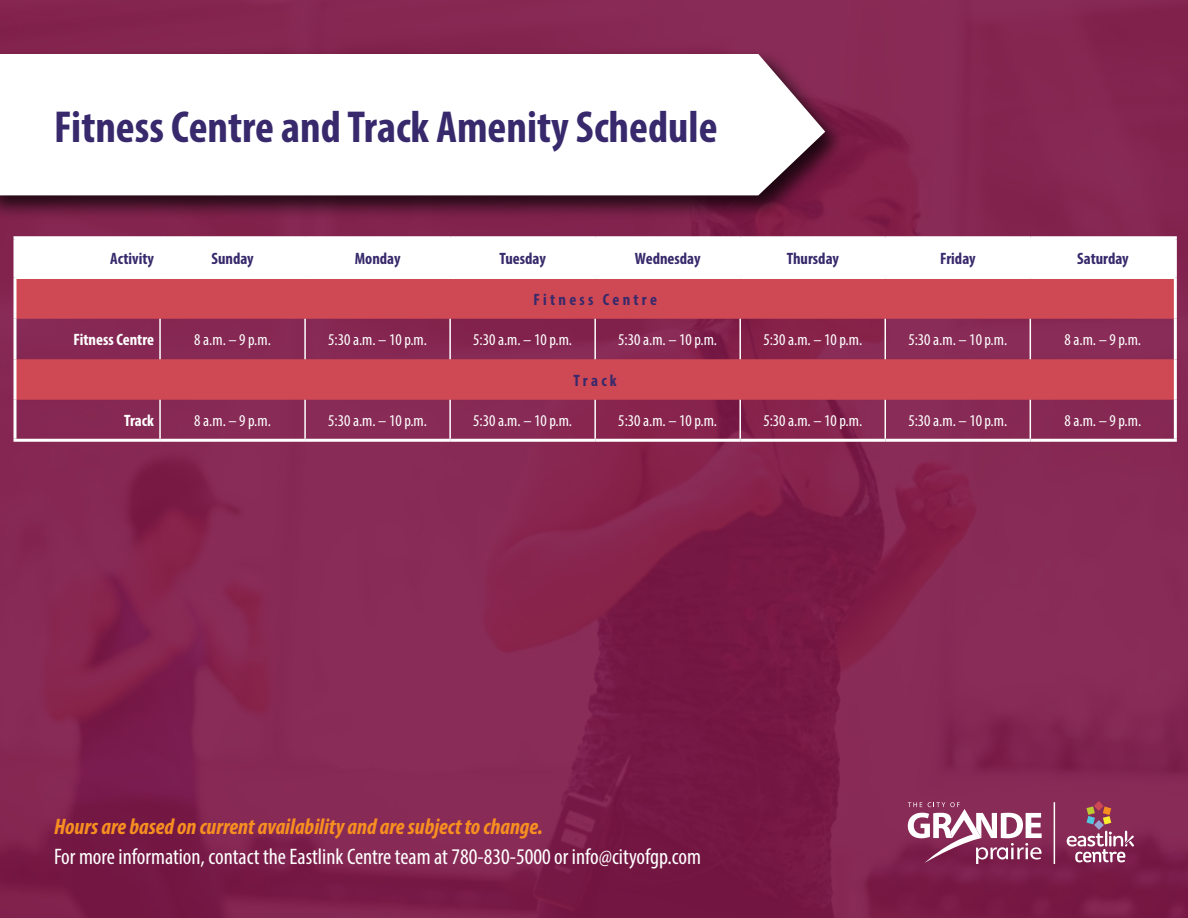
<style>
.page{position:relative;width:1188px;height:918px;background:#fff}
.page>*{position:absolute;margin:0;border:0;box-sizing:border-box;transform-origin:0 0}
.t1{font:700 condensed 45px "Myriad Pro";color:#37296c}
.t2{font:condensed 22.5px "Myriad Pro";color:#fff}
.t3{font:italic 700 condensed 22.5px "Myriad Pro";color:#f78f20}
.t4{font:condensed 16.5px "Myriad Pro";color:#fff}
.t5{font:700 condensed 16.5px "Myriad Pro";color:#37296b}
.t6{font:700 condensed 16.5px "Myriad Pro";color:#fff}
.t7{font:700 condensed 16.5px "Myriad Pro";letter-spacing:.2em;color:#37296b}
</style>
<div class="page">
<div style="left:0;top:0;width:1188px;height:918px;background:linear-gradient(to bottom,#872853,#7f224d)"></div>
<div style="left:0;top:48px;width:848px;height:172px;background:#000;opacity:.75"></div>
<svg style="left:0;top:54px;width:825px;height:141px"></svg>
<svg style="left:908px;top:802px;width:134px;height:62px"></svg>
<hr style="left:1054px;top:802px;width:1px;height:62px;background:#fff">
<svg style="left:1067px;top:801px;width:67px;height:61px;background:#9c5370"></svg>
<svg style="left:16px;top:239px;width:1158px;height:39px"></svg>
<svg style="left:16px;top:279px;width:1158px;height:121px;background:#b63d53"></svg>
<hr style="left:159px;top:239px;width:2px;height:39px;background:#fff">
<hr style="left:304px;top:239px;width:2px;height:39px;background:#fff">
<hr style="left:449px;top:239px;width:2px;height:39px;background:#fff">
<hr style="left:594px;top:239px;width:2px;height:39px;background:#fff">
<hr style="left:739px;top:239px;width:2px;height:39px;background:#fff">
<hr style="left:885px;top:239px;width:1px;height:39px;background:#fff">
<hr style="left:1030px;top:239px;width:1px;height:39px;background:#fff">
<hr style="left:14px;top:278px;width:146px;height:1px;background:#fff">
<hr style="left:160px;top:278px;width:145px;height:1px;background:#fff">
<hr style="left:305px;top:278px;width:145px;height:1px;background:#fff">
<hr style="left:450px;top:278px;width:145px;height:1px;background:#fff">
<hr style="left:595px;top:278px;width:145px;height:1px;background:#fff">
<hr style="left:740px;top:278px;width:145px;height:1px;background:#fff">
<hr style="left:885px;top:278px;width:145px;height:1px;background:#fff">
<hr style="left:1030px;top:278px;width:147px;height:1px;background:#fff">
<hr style="left:14px;top:236px;width:146px;height:3px;background:#fff">
<hr style="left:14px;top:239px;width:2px;height:39px;background:#fff">
<hr style="left:160px;top:236px;width:145px;height:3px;background:#fff">
<hr style="left:305px;top:236px;width:145px;height:3px;background:#fff">
<hr style="left:450px;top:236px;width:145px;height:3px;background:#fff">
<hr style="left:595px;top:236px;width:145px;height:3px;background:#fff">
<hr style="left:740px;top:236px;width:145px;height:3px;background:#fff">
<hr style="left:885px;top:236px;width:145px;height:3px;background:#fff">
<hr style="left:1030px;top:236px;width:147px;height:3px;background:#fff">
<hr style="left:1174px;top:239px;width:3px;height:39px;background:#fff">
<hr style="left:14px;top:319px;width:2px;height:40px;background:#fff">
<hr style="left:1174px;top:319px;width:3px;height:40px;background:#fff">
<hr style="left:14px;top:400px;width:2px;height:39px;background:#fff">
<hr style="left:1174px;top:400px;width:3px;height:39px;background:#fff">
<hr style="left:14px;top:279px;width:2px;height:40px;background:#fff">
<hr style="left:1174px;top:279px;width:3px;height:40px;background:#fff">
<hr style="left:159px;top:319px;width:2px;height:40px;background:#fff">
<hr style="left:304px;top:319px;width:2px;height:40px;background:#fff">
<hr style="left:449px;top:319px;width:2px;height:40px;background:#fff">
<hr style="left:594px;top:319px;width:2px;height:40px;background:#fff">
<hr style="left:739px;top:319px;width:2px;height:40px;background:#fff">
<hr style="left:885px;top:319px;width:1px;height:40px;background:#fff">
<hr style="left:1030px;top:319px;width:1px;height:40px;background:#fff">
<hr style="left:159px;top:400px;width:2px;height:39px;background:#fff">
<hr style="left:304px;top:400px;width:2px;height:39px;background:#fff">
<hr style="left:449px;top:400px;width:2px;height:39px;background:#fff">
<hr style="left:594px;top:400px;width:2px;height:39px;background:#fff">
<hr style="left:739px;top:400px;width:2px;height:39px;background:#fff">
<hr style="left:885px;top:400px;width:1px;height:39px;background:#fff">
<hr style="left:1030px;top:400px;width:1px;height:39px;background:#fff">
<hr style="left:14px;top:359px;width:2px;height:41px;background:#fff">
<hr style="left:14px;top:439px;width:146px;height:3px;background:#fff">
<hr style="left:160px;top:439px;width:145px;height:3px;background:#fff">
<hr style="left:305px;top:439px;width:145px;height:3px;background:#fff">
<hr style="left:450px;top:439px;width:145px;height:3px;background:#fff">
<hr style="left:595px;top:439px;width:145px;height:3px;background:#fff">
<hr style="left:740px;top:439px;width:145px;height:3px;background:#fff">
<hr style="left:885px;top:439px;width:145px;height:3px;background:#fff">
<hr style="left:1030px;top:439px;width:147px;height:3px;background:#fff">
<hr style="left:1174px;top:359px;width:3px;height:41px;background:#fff">
<h1 class="t1" style="left:54px;top:99px;width:665px">Fitness Centre and Track Amenity Schedule</h1>
<p class="t5" style="left:110px;top:248px;width:45px">Activity</p>
<p class="t5" style="left:211px;top:248px;width:44px">Sunday</p>
<p class="t5" style="left:355px;top:248px;width:47px">Monday</p>
<p class="t5" style="left:500px;top:248px;width:48px">Tuesday</p>
<p class="t5" style="left:635px;top:248px;width:67px">Wednesday</p>
<p class="t5" style="left:787px;top:248px;width:54px">Thursday</p>
<p class="t5" style="left:940px;top:248px;width:37px">Friday</p>
<p class="t5" style="left:1077px;top:248px;width:53px">Saturday</p>
<p class="t7" style="left:533px;top:289px;width:125px">Fitness Centre</p>
<p class="t6" style="left:73px;top:329px;width:82px">Fitness Centre</p>
<p class="t4" style="left:194px;top:330px;width:78px">8 a.m. – 9 p.m.</p>
<p class="t4" style="left:328px;top:330px;width:100px">5:30 a.m. – 10 p.m.</p>
<p class="t4" style="left:473px;top:330px;width:100px">5:30 a.m. – 10 p.m.</p>
<p class="t4" style="left:618px;top:330px;width:100px">5:30 a.m. – 10 p.m.</p>
<p class="t4" style="left:763px;top:330px;width:100px">5:30 a.m. – 10 p.m.</p>
<p class="t4" style="left:908px;top:330px;width:100px">5:30 a.m. – 10 p.m.</p>
<p class="t4" style="left:1065px;top:330px;width:78px">8 a.m. – 9 p.m.</p>
<p class="t5" style="left:574px;top:370px;width:45px">Track</p>
<p class="t6" style="left:124px;top:410px;width:31px">Track</p>
<p class="t4" style="left:194px;top:411px;width:78px">8 a.m. – 9 p.m.</p>
<p class="t4" style="left:328px;top:411px;width:100px">5:30 a.m. – 10 p.m.</p>
<p class="t4" style="left:473px;top:411px;width:100px">5:30 a.m. – 10 p.m.</p>
<p class="t4" style="left:618px;top:411px;width:100px">5:30 a.m. – 10 p.m.</p>
<p class="t4" style="left:763px;top:411px;width:100px">5:30 a.m. – 10 p.m.</p>
<p class="t4" style="left:908px;top:411px;width:100px">5:30 a.m. – 10 p.m.</p>
<p class="t4" style="left:1065px;top:411px;width:78px">8 a.m. – 9 p.m.</p>
<h2 class="t3" style="left:54px;top:812px;width:491px">Hours are based on current availability and are subject to change.</h2>
<h2 class="t2" style="left:54px;top:843px;width:649px">For more information, contact the Eastlink Centre team at 780-830-5000 or info@cityofgp.com</h2>
</div>
